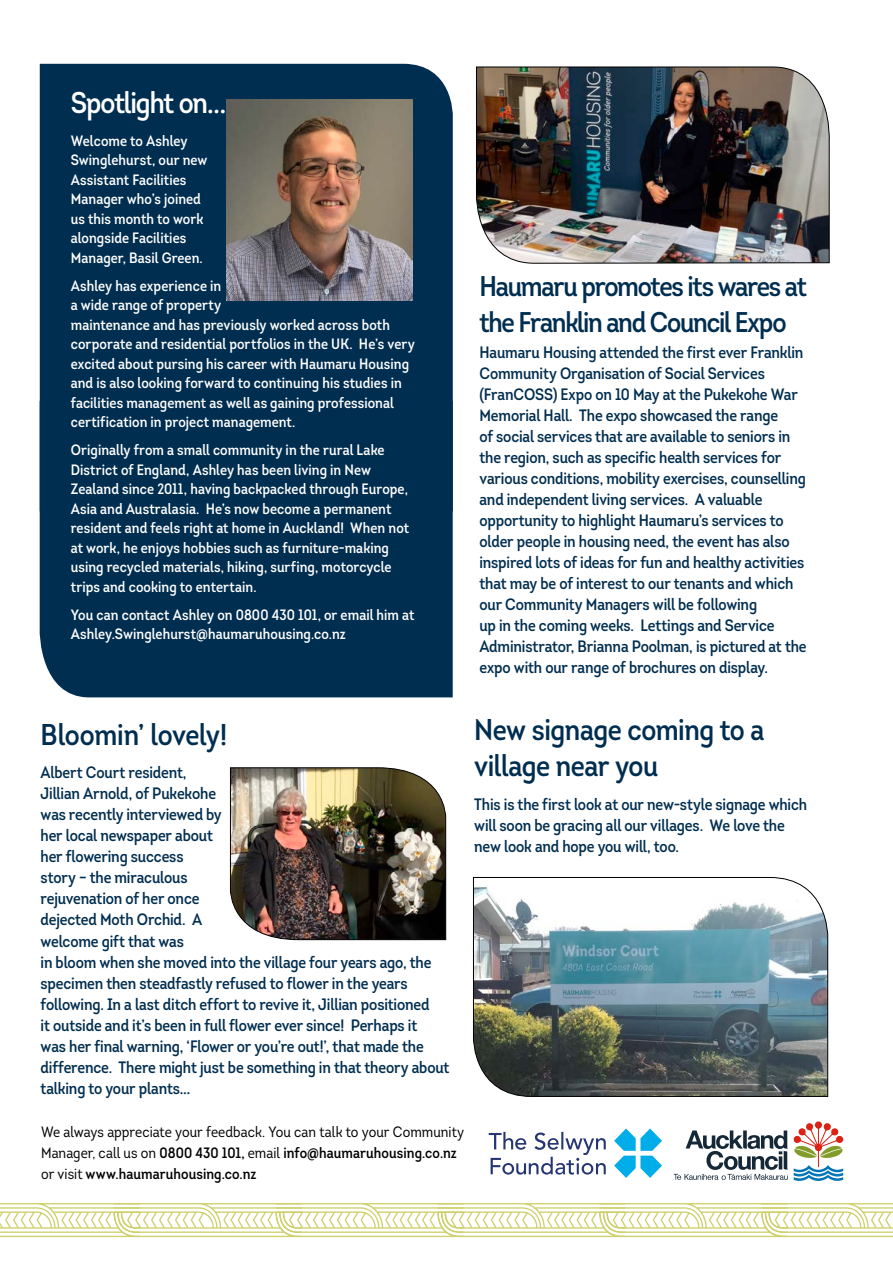
<style>
.page{position:relative;width:893px;height:1263px;background:#fff}
.page>*{position:absolute;margin:0;border:0;box-sizing:border-box;transform-origin:0 0}
.t1{font:600 30px/36px "Intro Cond";letter-spacing:-.015em;color:#002e50}
.t2{font:600 30px "Intro Cond";letter-spacing:-.035em;color:#fff}
.t3{font:600 28.5px/36px "Intro Cond";letter-spacing:-.045em;color:#002e50}
.t4{font:600 16.5px/21px "Intro Cond";letter-spacing:-.01em;color:#002e50}
.t5{font:600 15px/19.5px "Intro Cond";letter-spacing:.005em;color:#fff}
.t6{font:15px/21px "Intro Cond";letter-spacing:.005em;color:#000}
.s1{font-weight:600}
</style>
<div class="page">
<div style="left:40px;top:64px;width:413px;height:337px;background:#002e50"></div>
<div style="left:40px;top:401px;width:413px;height:296px;background:#002e50"></div>
<svg style="left:0;top:1203px;width:893px;height:34px"></svg>
<svg style="left:614px;top:1128px;width:48px;height:50px"></svg>
<svg style="left:489px;top:1132px;width:117px;height:42px"></svg>
<svg style="left:674px;top:1121px;width:169px;height:60px"></svg>
<img style="left:230px;top:767px;width:216px;height:173px">
<img style="left:473px;top:877px;width:355px;height:220px">
<img style="left:476px;top:66px;width:354px;height:197px">
<img style="left:226px;top:100px;width:186px;height:200px">
<h1 class="t2" style="left:71px;top:84px;width:157px">Spotlight on…</h1>
<p class="t5" style="left:71px;top:131px;width:138px">Welcome to Ashley<br>Swinglehurst, our new<br>Assistant Facilities<br>Manager who’s joined us this month to work alongside Facilities<br>Manager, Basil Green.</p>
<p class="t5" style="left:71px;top:276px;width:346px">Ashley has experience in<br>a wide range of property<br>maintenance and has previously worked across both corporate and residential portfolios in the UK. He’s very excited about pursing his career with Haumaru Housing and is also looking forward to continuing his studies in facilities management as well as gaining professional certification in project management.</p>
<p class="t5" style="left:71px;top:440px;width:340px">Originally from a small community in the rural Lake District of England, Ashley has been living in New Zealand since 2011, having backpacked through Europe, Asia and Australasia. He’s now become a permanent resident and feels right at home in Auckland! When not at work, he enjoys hobbies such as furniture-making using recycled materials, hiking, surfing, motorcycle trips and cooking to entertain.</p>
<p class="t5" style="left:71px;top:605px;width:345px">You can contact Ashley on 0800 430 101, or email him at<br>Ashley.Swinglehurst@haumaruhousing.co.nz</p>
<h2 class="t3" style="left:479px;top:268px;width:329px">Haumaru promotes its wares at the Franklin and Council Expo</h2>
<p class="t4" style="left:479px;top:341px;width:329px">Haumaru Housing attended the first ever Franklin Community Organisation of Social Services (FranCOSS) Expo on 10 May at the Pukekohe War Memorial Hall. The expo showcased the range<br>of social services that are available to seniors in the region, such as specific health services for various conditions, mobility exercises, counselling and independent living services. A valuable opportunity to highlight Haumaru’s services to older people in housing need, the event has also inspired lots of ideas for fun and healthy activities that may be of interest to our tenants and which our Community Managers will be following<br>up in the coming weeks. Lettings and Service Administrator, Brianna Poolman, is pictured at the expo with our range of brochures on display.</p>
<h1 class="t1" style="left:41px;top:716px;width:188px">Bloomin’ lovely!</h1>
<p class="t4" style="left:41px;top:762px;width:410px">Albert Court resident,<br>Jillian Arnold, of Pukekohe<br>was recently interviewed by<br>her local newspaper about<br>her flowering success<br>story – the miraculous<br>rejuvenation of her once<br>dejected Moth Orchid. A<br>welcome gift that was<br>in bloom when she moved into the village four years ago, the specimen then steadfastly refused to flower in the years following. In a last ditch effort to revive it, Jillian positioned<br>it outside and it’s been in full flower ever since! Perhaps it<br>was her final warning, ‘Flower or you’re out!’, that made the difference. There might just be something in that theory about talking to your plants…</p>
<h1 class="t1" style="left:474px;top:712px;width:292px">New signage coming to a village near you</h1>
<p class="t4" style="left:474px;top:794px;width:334px">This is the first look at our new-style signage which will soon be gracing all our villages. We love the new look and hope you will, too.</p>
<p class="t6" style="left:41px;top:1121px;width:425px">We always appreciate your feedback. You can talk to your Community<br>Manager, call us on <span class="s1">0800 430 101,</span> email <span class="s1">info@haumaruhousing.co.nz </span>or visit <span class="s1">www.haumaruhousing.co.nz</span></p>
</div>
